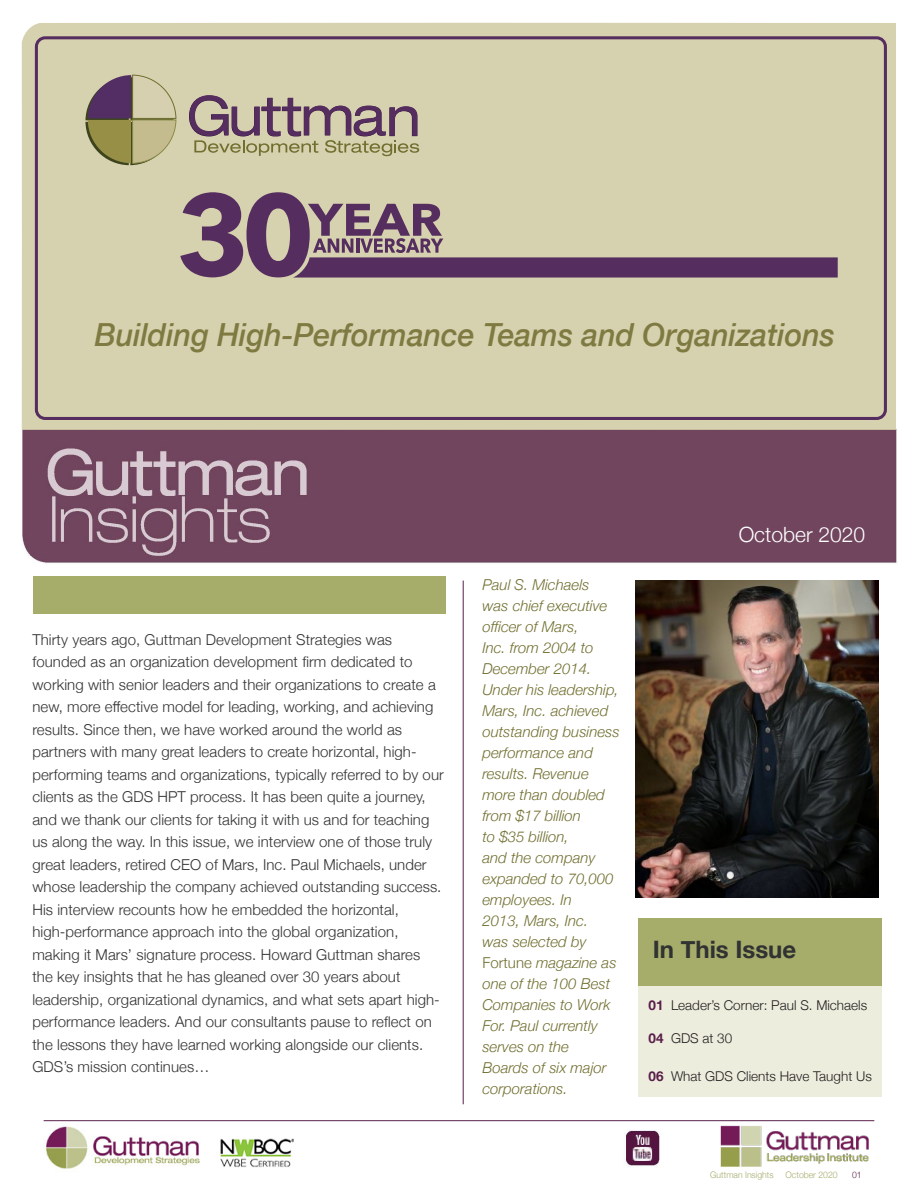
<style>
.page{position:relative;width:918px;height:1188px;background:#fff}
.page>*{position:absolute;margin:0;border:0;box-sizing:border-box;transform-origin:0 0}
.t1{font:italic 500 31.8px "Helvetica Neue";color:#7e7a41;scale:.95 1}
.t2{font:700 24px "Helvetica Neue";color:#313232}
.t3{font:300 21px "Helvetica Neue";color:#fff}
.t4{font:300 15px/22.5px "Helvetica Neue";letter-spacing:.005em;color:#313232}
.t5{font:italic 300 15px/21px "Helvetica Neue";color:#716f30}
.t6{font:300 13.5px "Helvetica Neue";color:#231f20}
.t7{font:300 9px "Helvetica Neue";color:#a6ac6c;scale:.96 1}
.t8{font:300 9px "Helvetica Neue";color:#5a2049;scale:.96 1}
.s1{font-style:normal}
.s2{font-weight:700;color:#591d49}
</style>
<div class="page">
<hr style="left:44px;top:1120px;width:830px;height:1px;background:#5a2049">
<img style="left:625px;top:1130px;width:35px;height:36px">
<img style="left:220px;top:1138px;width:74px;height:30px">
<img style="left:720px;top:1125px;width:149px;height:42px">
<img style="left:46px;top:1126px;width:154px;height:43px">
<div style="left:638px;top:919px;width:244px;height:177px;background:#ededde"></div>
<div style="left:638px;top:919px;width:244px;height:67px;background:#a6ad6b"></div>
<div style="left:33px;top:576px;width:413px;height:38px;background:#a6ad6b"></div>
<hr style="left:463px;top:581px;width:1px;height:523px;background:#591d49">
<img style="left:635px;top:581px;width:244px;height:317px">
<img style="left:21px;top:429px;width:876px;height:134px">
<div style="left:22px;top:23px;width:874px;height:407px;background:#d6d1ae"></div>
<svg style="left:189px;top:95px;width:230px;height:61px;background:#b0a392"></svg>
<svg style="left:85px;top:75px;width:91px;height:90px;background:#a59a7d"></svg>
<svg style="left:180px;top:192px;width:658px;height:86px;background:#a69490"></svg>
<div style="left:35px;top:36px;width:852px;height:384px;border:3px solid #552d5f;border-radius:9px"></div>
<p class="t1" style="left:95px;top:307px;width:781px">Building High-Performance Teams and Organizations</p>
<p class="t4" style="left:32px;top:627px;width:413px">Thirty years ago, Guttman Development Strategies was founded as an organization development firm dedicated to working with senior leaders and their organizations to create a new, more effective model for leading, working, and achieving results. Since then, we have worked around the world as partners with many great leaders to create horizontal, high&shy;performing teams and organizations, typically referred to by our clients as the GDS HPT process. It has been quite a journey, and we thank our clients for taking it with us and for teaching us along the way. In this issue, we interview one of those truly great leaders, retired CEO of Mars, Inc. Paul Michaels, under whose leadership the company achieved outstanding success.<br>His interview recounts how he embedded the horizontal, high-performance approach into the global organization, making it Mars’ signature process. Howard Guttman shares the key insights that he has gleaned over 30 years about leadership, organizational dynamics, and what sets apart high&shy;performance leaders. And our consultants pause to reflect on the lessons they have learned working alongside our clients.<br>GDS’s mission continues…</p>
<p class="t5" style="left:482px;top:573px;width:139px">Paul S. Michaels<br>was chief executive officer of Mars,<br>Inc. from 2004 to<br>December 2014.<br>Under his leadership,<br>Mars, Inc. achieved outstanding business performance and results. Revenue more than doubled from $17 billion<br>to $35 billion,<br>and the company expanded to 70,000 employees. In<br>2013, Mars, Inc.<br>was selected by<br><span class="s1">Fortune</span> magazine as one of the 100 Best<br>Companies to Work<br>For. Paul currently serves on the<br>Boards of six major corporations.</p>
<p class="t3" style="left:739px;top:518px;width:128px">October 2020</p>
<p class="t2" style="left:653px;top:931px;width:145px">In This Issue</p>
<p class="t6" style="left:649px;top:995px;width:220px"><span class="s2">01</span> Leader’s Corner: Paul S. Michaels</p>
<p class="t6" style="left:649px;top:1027px;width:85px"><span class="s2">04</span> GDS at 30</p>
<p class="t6" style="left:649px;top:1065px;width:225px"><span class="s2">06</span> What GDS Clients Have Taught Us</p>
<p class="t7" style="left:710px;top:1168px;width:67px">Guttman Insights</p>
<p class="t7" style="left:786px;top:1168px;width:56px">October 2020</p>
<p class="t8" style="left:852px;top:1168px;width:12px">01</p>
</div>
